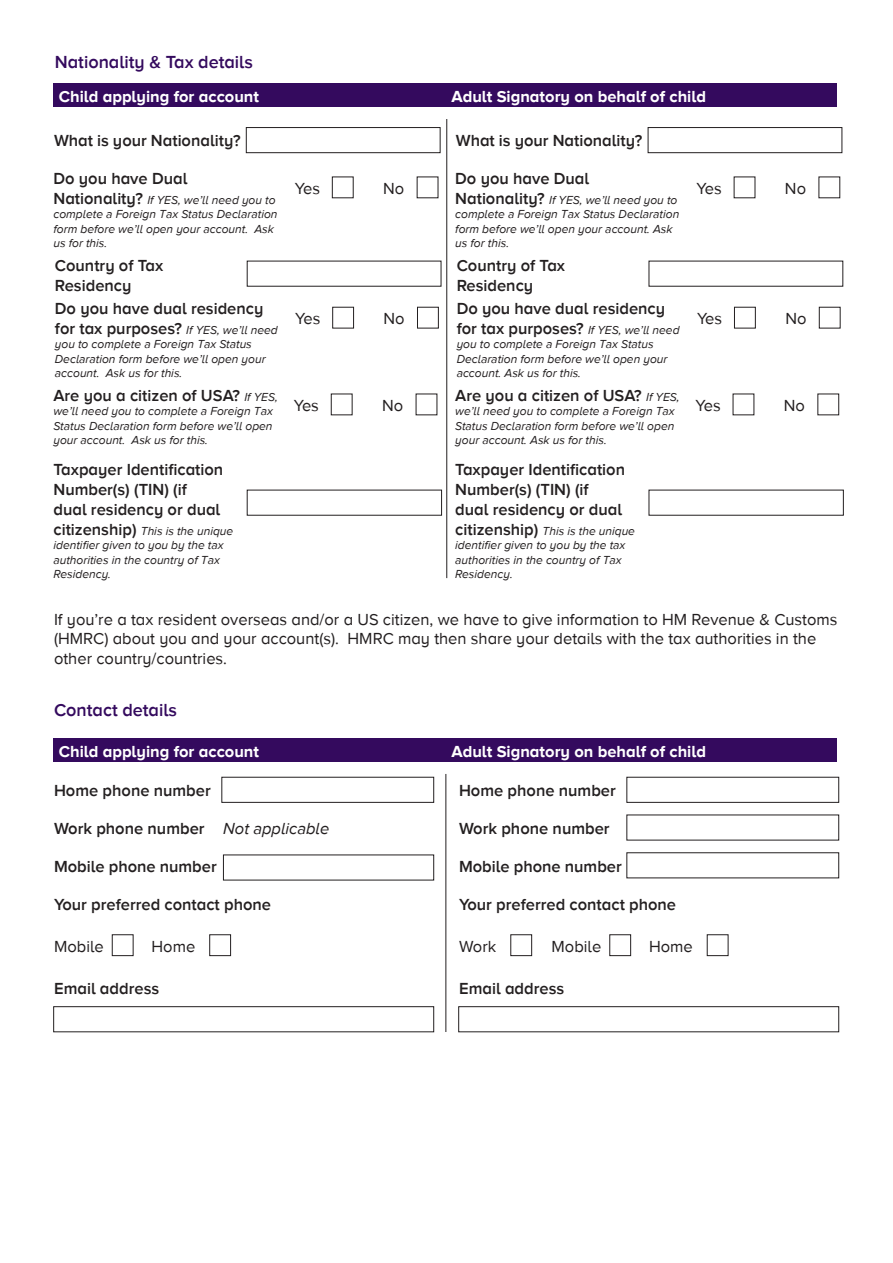
<style>
.page{position:relative;width:893px;height:1263px;background:#fff}
.page>*{position:absolute;margin:0;border:0;box-sizing:border-box;transform-origin:0 0}
.t1{font:600 18px "Proxima Nova A";color:#340a5e}
.t2{font:600 16.5px/19.8px "Proxima Nova A";color:#231f20}
.t3{font:16.5px/19.8px "Proxima Nova A";color:#231f20}
.t4{font:700 16.5px "Proxima Nova A";color:#fff}
.t5{font:italic 16.5px "Proxima Nova A";color:#231f20}
.t6{font:italic 12px/14.4px "Proxima Nova A";color:#231f20}
.s1{font-weight:600;font-style:normal;font-size:16.5px}
.s2{font-weight:400;font-style:italic;font-size:12px}
</style>
<div class="page">
<div style="left:53px;top:738px;width:784px;height:24px;background:#340a5e"></div>
<div style="left:53px;top:83px;width:784px;height:24px;background:#340a5e"></div>
<hr style="left:446px;top:119px;width:1px;height:459px;background:#231f20">
<hr style="left:446px;top:774px;width:1px;height:258px;background:#231f20">
<div style="left:246px;top:127px;width:194px;height:26px;border:1px solid #231f20"></div>
<div style="left:332px;top:307px;width:22px;height:21px;border:1px solid #231f20"></div>
<div style="left:417px;top:307px;width:22px;height:21px;border:1px solid #231f20"></div>
<div style="left:331px;top:394px;width:21px;height:21px;border:1px solid #231f20"></div>
<div style="left:648px;top:127px;width:194px;height:26px;border:1px solid #231f20"></div>
<div style="left:818px;top:394px;width:21px;height:21px;border:1px solid #231f20"></div>
<div style="left:112px;top:934px;width:21px;height:22px;border:1px solid #231f20"></div>
<div style="left:210px;top:934px;width:21px;height:22px;border:1px solid #231f20"></div>
<div style="left:53px;top:1006px;width:381px;height:26px;border:1px solid #231f20"></div>
<div style="left:222px;top:777px;width:212px;height:25px;border:1px solid #231f20"></div>
<div style="left:511px;top:934px;width:21px;height:22px;border:1px solid #231f20"></div>
<div style="left:610px;top:934px;width:21px;height:22px;border:1px solid #231f20"></div>
<div style="left:707px;top:934px;width:21px;height:22px;border:1px solid #231f20"></div>
<div style="left:458px;top:1006px;width:381px;height:26px;border:1px solid #231f20"></div>
<div style="left:627px;top:777px;width:212px;height:25px;border:1px solid #231f20"></div>
<div style="left:627px;top:852px;width:212px;height:26px;border:1px solid #231f20"></div>
<p class="t1" style="left:55px;top:52px;width:200px">Nationality &amp; Tax details</p>
<p class="t4" style="left:59px;top:87px;width:202px">Child applying for account</p>
<p class="t4" style="left:451px;top:87px;width:256px">Adult Signatory on behalf of child</p>
<p class="t2" style="left:54px;top:130px;width:188px">What is your Nationality?</p>
<p class="t2" style="left:53px;top:168px;width:135px">Do you have Dual</p>
<p class="t6" style="left:53px;top:192px;width:226px"><span class="s1">Nationality?</span> If YES, we’ll need you to complete a Foreign Tax Status Declaration form before we’ll open your account. Ask us for this.</p>
<p class="t2" style="left:55px;top:255px;width:110px">Country of Tax<br>Residency</p>
<p class="t2" style="left:55px;top:299px;width:224px">Do you have dual residency for tax purposes? <span class="s2">If YES, we’ll need</span></p>
<p class="t6" style="left:55px;top:337px;width:212px">you to complete a Foreign Tax Status<br>Declaration form before we’ll open your account. Ask us for this.</p>
<p class="t2" style="left:53px;top:385px;width:226px">Are you a citizen of USA? <span class="s2">If YES,</span></p>
<p class="t6" style="left:53px;top:404px;width:221px;text-align:justify">we’ll need you to complete a Foreign Tax Status Declaration form before we’ll open your account. Ask us for this.</p>
<p class="t2" style="left:53px;top:460px;width:171px">Taxpayer Identification<br>Number(s) (TIN) (if dual residency or dual</p>
<p class="t6" style="left:53px;top:523px;width:181px"><span class="s1">citizenship)</span> This is the unique identifier given to you by the tax authorities in the country of Tax<br>Residency.</p>
<p class="t3" style="left:295px;top:178px;width:27px">Yes</p>
<p class="t3" style="left:383px;top:178px;width:23px">No</p>
<p class="t3" style="left:295px;top:309px;width:27px">Yes</p>
<p class="t3" style="left:384px;top:309px;width:23px">No</p>
<p class="t3" style="left:294px;top:395px;width:27px">Yes</p>
<p class="t3" style="left:382px;top:395px;width:23px">No</p>
<p class="t2" style="left:456px;top:130px;width:188px">What is your Nationality?</p>
<p class="t2" style="left:455px;top:168px;width:135px">Do you have Dual</p>
<p class="t6" style="left:455px;top:192px;width:226px"><span class="s1">Nationality?</span> If YES, we’ll need you to complete a Foreign Tax Status Declaration form before we’ll open your account. Ask us for this.</p>
<p class="t2" style="left:457px;top:255px;width:110px">Country of Tax<br>Residency</p>
<p class="t2" style="left:457px;top:299px;width:224px">Do you have dual residency for tax purposes? <span class="s2">If YES, we’ll need</span></p>
<p class="t6" style="left:457px;top:337px;width:212px">you to complete a Foreign Tax Status<br>Declaration form before we’ll open your account. Ask us for this.</p>
<p class="t2" style="left:455px;top:385px;width:226px">Are you a citizen of USA? <span class="s2">If YES,</span></p>
<p class="t6" style="left:455px;top:404px;width:221px;text-align:justify">we’ll need you to complete a Foreign Tax Status Declaration form before we’ll open your account. Ask us for this.</p>
<p class="t2" style="left:455px;top:460px;width:171px">Taxpayer Identification<br>Number(s) (TIN) (if dual residency or dual</p>
<p class="t6" style="left:455px;top:523px;width:181px"><span class="s1">citizenship)</span> This is the unique identifier given to you by the tax authorities in the country of Tax<br>Residency.</p>
<p class="t3" style="left:697px;top:178px;width:27px">Yes</p>
<p class="t3" style="left:785px;top:178px;width:23px">No</p>
<p class="t3" style="left:697px;top:309px;width:27px">Yes</p>
<p class="t3" style="left:785px;top:309px;width:23px">No</p>
<p class="t3" style="left:696px;top:395px;width:27px">Yes</p>
<p class="t3" style="left:784px;top:395px;width:23px">No</p>
<p class="t3" style="left:54px;top:609px;width:785px">If you’re a tax resident overseas and/or a US citizen, we have to give information to HM Revenue &amp; Customs (HMRC) about you and your account(s). HMRC may then share your details with the tax authorities in the other country/countries.</p>
<p class="t1" style="left:54px;top:700px;width:125px">Contact details</p>
<p class="t4" style="left:59px;top:742px;width:202px">Child applying for account</p>
<p class="t4" style="left:451px;top:742px;width:256px">Adult Signatory on behalf of child</p>
<p class="t2" style="left:54px;top:780px;width:158px">Home phone number</p>
<p class="t2" style="left:459px;top:780px;width:158px">Home phone number</p>
<p class="t5" style="left:223px;top:819px;width:108px">Not applicable</p>
<p class="t2" style="left:54px;top:818px;width:152px">Work phone number</p>
<p class="t2" style="left:54px;top:856px;width:164px">Mobile phone number</p>
<p class="t2" style="left:54px;top:894px;width:219px">Your preferred contact phone</p>
<p class="t3" style="left:152px;top:936px;width:45px">Home</p>
<p class="t2" style="left:54px;top:978px;width:107px">Email address</p>
<p class="t3" style="left:54px;top:936px;width:51px">Mobile</p>
<p class="t2" style="left:459px;top:818px;width:152px">Work phone number</p>
<p class="t2" style="left:459px;top:856px;width:164px">Mobile phone number</p>
<p class="t2" style="left:459px;top:894px;width:219px">Your preferred contact phone</p>
<p class="t3" style="left:649px;top:936px;width:45px">Home</p>
<p class="t2" style="left:459px;top:978px;width:107px">Email address</p>
<p class="t3" style="left:459px;top:936px;width:39px">Work</p>
<p class="t3" style="left:552px;top:936px;width:51px">Mobile</p>
</div>
